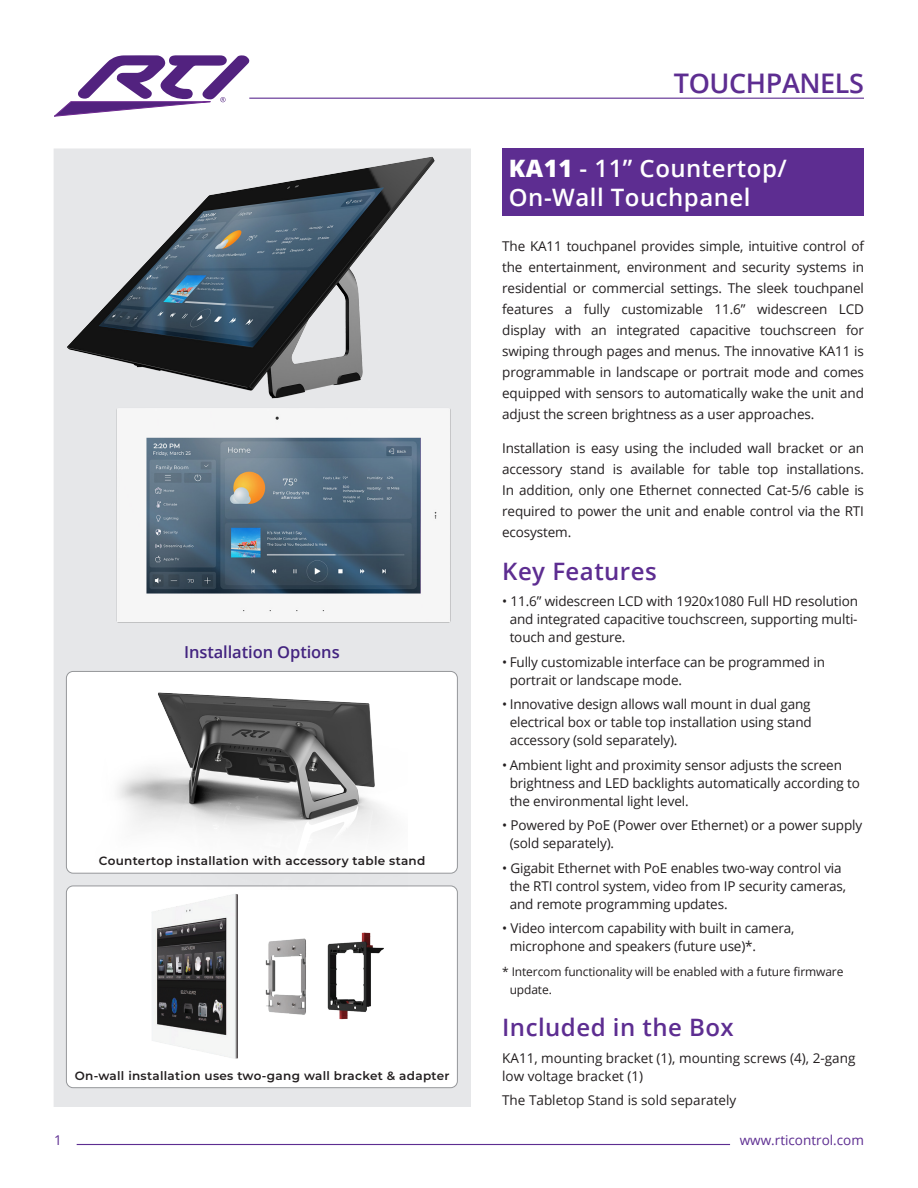
<style>
.page{position:relative;width:918px;height:1188px;background:#fff}
.page>*{position:absolute;margin:0;border:0;box-sizing:border-box;transform-origin:0 0}
.t1{font:600 27px "Open Sans";letter-spacing:-.015em;color:#5d2d91}
.t2{font:600 24px/28.8px "Open Sans";letter-spacing:.02em;color:#fff}
.t3{font:600 24px "Open Sans";letter-spacing:.02em;color:#5d2d91}
.t4{font:600 16.5px "Open Sans";letter-spacing:-.005em;color:#432480}
.t5{font:13.5px/18px "Open Sans";letter-spacing:-.01em;color:#231f20}
.t6{font:13.5px "Open Sans";color:#5d2d91}
.t7{font:600 12px "Montserrat";letter-spacing:.025em;color:#231f20}
.t8{font:12px/18px "Open Sans";letter-spacing:-.01em;color:#231f20}
.s1{font-weight:800}
</style>
<div class="page">
<svg style="left:54px;top:55px;width:195px;height:61px"></svg>
<hr style="left:249px;top:98px;width:615px;height:1px;background:#5d2d91">
<hr style="left:77px;top:1144px;width:653px;height:1px;background:#5d2d91">
<div style="left:54px;top:148px;width:417px;height:959px;background:#e6e7e9"></div>
<div style="left:66px;top:886px;width:391px;height:202px;background:#fff;border-radius:7px"></div>
<div style="left:66px;top:886px;width:392px;height:202px;border:1px solid #95979a;border-radius:7px"></div>
<div style="left:502px;top:148px;width:362px;height:68px;background:#5d2d91"></div>
<div style="left:66px;top:671px;width:391px;height:202px;background:#fff;border-radius:7px"></div>
<img style="left:91px;top:671px;width:317px;height:217px">
<img style="left:146px;top:869px;width:241px;height:190px">
<img style="left:116px;top:408px;width:335px;height:215px">
<img style="left:57px;top:149px;width:385px;height:261px">
<h1 class="t1" style="left:674px;top:64px;width:192px">TOUCHPANELS</h1>
<p class="t2" style="left:509px;top:153px;width:279px"><span class="s1">KA11</span> - 11” Countertop/<br>On-Wall Touchpanel</p>
<p class="t5" style="left:502px;top:235px;width:363px;line-height:21px;text-align:justify">The KA11 touchpanel provides simple, intuitive control of the entertainment, environment and security systems in residential or commercial settings. The sleek touchpanel features a fully customizable 11.6” widescreen LCD display with an integrated capacitive touchscreen for swiping through pages and menus. The innovative KA11 is programmable in landscape or portrait mode and comes equipped with sensors to automatically wake the unit and adjust the screen brightness as a user approaches.</p>
<p class="t5" style="left:502px;top:438px;width:363px;line-height:21px;text-align:justify">Installation is easy using the included wall bracket or an accessory stand is available for table top installations.<br>In addition, only one Ethernet connected Cat-5/6 cable is required to power the unit and enable control via the RTI ecosystem.</p>
<p class="t4" style="left:184px;top:641px;width:157px">Installation Options</p>
<p class="t7" style="left:99px;top:852px;width:328px">Countertop installation with accessory table stand</p>
<p class="t7" style="left:75px;top:1067px;width:376px">On-wall installation uses two-gang wall bracket &amp; adapter</p>
<p class="t3" style="left:502px;top:554px;width:156px">Key Features</p>
<p class="t5" style="left:510px;top:592px;width:350px;text-align:justify;text-indent:-8px">• 11.6” widescreen LCD with 1920x1080 Full HD resolution and integrated capacitive touchscreen, supporting multi&shy;touch and gesture.</p>
<p class="t5" style="left:510px;top:652px;width:317px;text-indent:-8px">• Fully customizable interface can be programmed in portrait or landscape mode.</p>
<p class="t5" style="left:510px;top:695px;width:304px;text-align:justify;text-indent:-8px">• Innovative design allows wall mount in dual gang electrical box or table top installation using stand accessory (sold separately).</p>
<p class="t5" style="left:510px;top:755px;width:352px;text-indent:-8px">• Ambient light and proximity sensor adjusts the screen brightness and LED backlights automatically according to the environmental light level.</p>
<p class="t5" style="left:510px;top:816px;width:354px;text-indent:-8px">• Powered by PoE (Power over Ethernet) or a power supply (sold separately).</p>
<p class="t5" style="left:510px;top:858px;width:338px;text-indent:-8px">• Gigabit Ethernet with PoE enables two-way control via the RTI control system, video from IP security cameras, and remote programming updates.</p>
<p class="t5" style="left:510px;top:919px;width:286px;text-indent:-8px">• Video intercom capability with built in camera, microphone and speakers (future use)*.</p>
<p class="t8" style="left:510px;top:962px;width:335px;text-indent:-8px">* Intercom functionality will be enabled with a future firmware update.</p>
<p class="t3" style="left:502px;top:1011px;width:233px">Included in the Box</p>
<p class="t5" style="left:502px;top:1049px;width:355px">KA11, mounting bracket (1), mounting screws (4), 2-gang low voltage bracket (1)</p>
<p class="t5" style="left:502px;top:1091px;width:236px">The Tabletop Stand is sold separately</p>
<p class="t6" style="left:54px;top:1130px;width:9px">1</p>
<p class="t6" style="left:740px;top:1130px;width:126px">www.rticontrol.com</p>
</div>
